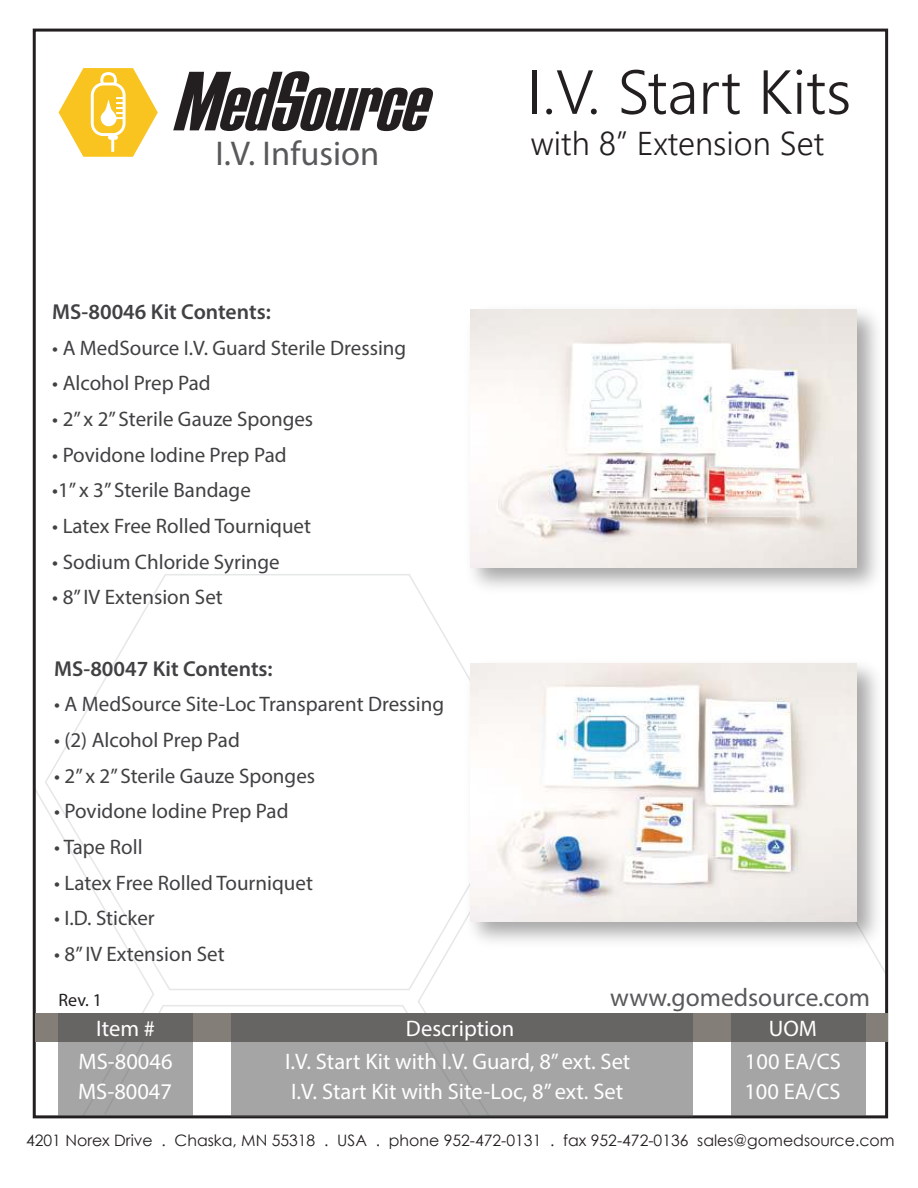
<style>
.page{position:relative;width:918px;height:1188px;background:#fff}
.page>*{position:absolute;margin:0;border:0;box-sizing:border-box;transform-origin:0 0}
.t1{font:62.1px "Webly Sleek UI Semilight";color:#231f20}
.t2{font:34.5px "Myriad Pro";color:#58595b}
.t3{font:32.85px "Webly Sleek UI Semilight";color:#231f20}
.t4{font:25.5px "Myriad Pro";color:#58595b}
.t5{font:22.5px "Myriad Pro";color:#fff}
.t6{font:600 21.6px "Myriad Pro";color:#414042}
.t7{font:21px "Myriad Pro";color:#414042}
.t8{font:18px "Myriad Pro";color:#231f20}
.t9{font:15.75px "Century Gothic";color:#231f20}
</style>
<div class="page">
<svg style="left:32px;top:785px;width:441px;height:334px"></svg>
<svg style="left:44px;top:574px;width:429px;height:418px"></svg>
<div style="left:35px;top:1013px;width:853px;height:29px;background:#837e78"></div>
<svg style="left:231px;top:1013px;width:461px;height:103px;background:#929292"></svg>
<svg style="left:731px;top:1013px;width:135px;height:103px;background:#929292"></svg>
<svg style="left:59px;top:1013px;width:134px;height:103px;background:#929292"></svg>
<img style="left:458px;top:298px;width:431px;height:303px">
<img style="left:470px;top:310px;width:387px;height:257px">
<img style="left:458px;top:651px;width:431px;height:304px">
<img style="left:470px;top:664px;width:387px;height:257px">
<svg style="left:173px;top:71px;width:260px;height:60px"></svg>
<svg style="left:59px;top:68px;width:99px;height:89px"></svg>
<h2 class="t2" style="left:215px;top:140px;width:165px">I.V. Infusion</h2>
<h1 class="t1" style="left:527px;top:56px;width:326px">I.V. Start Kits</h1>
<h3 class="t3" style="left:531px;top:124px;width:295px">with 8” Extension Set</h3>
<p class="t6" style="left:52px;top:299px;width:220px">MS-80046 Kit Contents:</p>
<p class="t7" style="left:52px;top:340px;width:356px">• A MedSource I.V. Guard Sterile Dressing</p>
<p class="t7" style="left:52px;top:375px;width:160px">• Alcohol Prep Pad</p>
<p class="t7" style="left:52px;top:411px;width:262px">• 2” x 2” Sterile Gauze Sponges</p>
<p class="t7" style="left:52px;top:447px;width:236px">• Povidone Iodine Prep Pad</p>
<p class="t7" style="left:52px;top:482px;width:200px">•1” x 3” Sterile Bandage</p>
<p class="t7" style="left:52px;top:518px;width:260px">• Latex Free Rolled Tourniquet</p>
<p class="t7" style="left:52px;top:554px;width:229px">• Sodium Chloride Syringe</p>
<p class="t7" style="left:52px;top:589px;width:172px">• 8” IV Extension Set</p>
<p class="t6" style="left:54px;top:656px;width:220px">MS-80047 Kit Contents:</p>
<p class="t7" style="left:54px;top:696px;width:392px">• A MedSource Site-Loc Transparent Dressing</p>
<p class="t7" style="left:54px;top:732px;width:187px">• (2) Alcohol Prep Pad</p>
<p class="t7" style="left:54px;top:768px;width:262px">• 2” x 2” Sterile Gauze Sponges</p>
<p class="t7" style="left:54px;top:803px;width:236px">• Povidone Iodine Prep Pad</p>
<p class="t7" style="left:54px;top:839px;width:90px">• Tape Roll</p>
<p class="t7" style="left:54px;top:875px;width:260px">• Latex Free Rolled Tourniquet</p>
<p class="t7" style="left:54px;top:910px;width:102px">• I.D. Sticker</p>
<p class="t7" style="left:54px;top:946px;width:172px">• 8” IV Extension Set</p>
<p class="t8" style="left:59px;top:993px;width:45px">Rev. 1</p>
<p class="t5" style="left:96px;top:1020px;width:61px">Item #</p>
<p class="t5" style="left:406px;top:1020px;width:110px">Description</p>
<p class="t4" style="left:610px;top:987px;width:261px">www.gomedsource.com</p>
<p class="t5" style="left:769px;top:1020px;width:50px">UOM</p>
<p class="t5" style="left:79px;top:1053px;width:95px">MS-80046</p>
<p class="t5" style="left:285px;top:1053px;width:347px">I.V. Start Kit with I.V. Guard, 8” ext. Set</p>
<p class="t5" style="left:745px;top:1053px;width:98px">100 EA/CS</p>
<p class="t5" style="left:78px;top:1083px;width:95px">MS-80047</p>
<p class="t5" style="left:291px;top:1083px;width:334px">I.V. Start Kit with Site-Loc, 8” ext. Set</p>
<p class="t5" style="left:744px;top:1083px;width:98px">100 EA/CS</p>
<p class="t9" style="left:26px;top:1134px;width:870px">4201 Norex Drive . Chaska, MN 55318 . USA . phone 952-472-0131 . fax 952-472-0136 sales@gomedsource.com</p>
</div>
